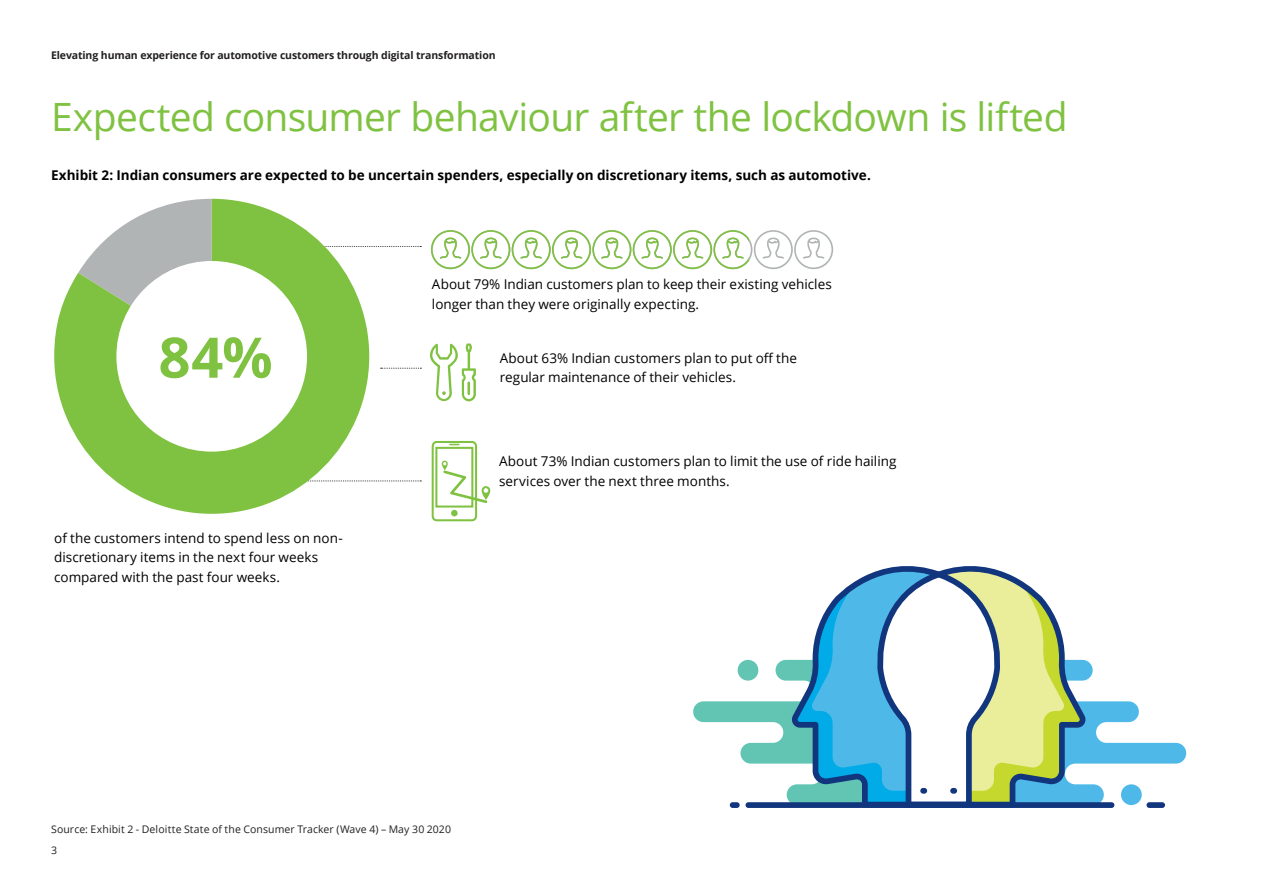
<style>
.page{position:relative;width:1263px;height:893px;background:#fff}
.page>*{position:absolute;margin:0;border:0;box-sizing:border-box;transform-origin:0 0}
.Subhead_A__8_5_12pt{font:700 55.95px "Open Sans";color:#7fc241}
.Subhead_A__8_5_12pt-2{font:39px "Open Sans";letter-spacing:-.02em;color:#7fc241}
.Subhead_A__8_5_12pt-3{font:13.5px/19.5px "Open Sans";color:#000}
.Subhead_A__8_5_12pt-4{font:700 13.5px "Open Sans";color:#000}
.t1{font:700 10.5px "Open Sans";letter-spacing:-.01em;color:#231f20}
.End_notes__7_9_5pt{font:10.5px "Open Sans";letter-spacing:.01em;color:#231f20}
</style>
<div class="page">
<svg style="left:431px;top:230px;width:402px;height:39px"></svg>
<svg style="left:369px;top:246px;width:52px;height:1px"></svg>
<svg style="left:381px;top:368px;width:40px;height:1px"></svg>
<svg style="left:369px;top:480px;width:52px;height:1px"></svg>
<svg style="left:54px;top:199px;width:315px;height:315px;fill:#7fc241"></svg>
<div style="left:116px;top:261px;width:191px;height:191px;background:#fff;border-radius:50%"></div>
<svg style="left:431px;top:441px;width:59px;height:81px"></svg>
<div style="left:451px;top:510px;width:7px;height:6px;background:#7fc241;border-radius:50%"></div>
<svg style="left:430px;top:343px;width:46px;height:58px"></svg>
<div style="left:745px;top:802px;width:369px;height:6px;background:#11367e;border-radius:3px"></div>
<div style="left:730px;top:802px;width:10px;height:6px;background:#11367e;border-radius:3px"></div>
<div style="left:1146px;top:802px;width:19px;height:6px;background:#11367e;border-radius:3px"></div>
<svg style="left:693px;top:659px;width:493px;height:146px"></svg>
<svg style="left:791px;top:571px;width:85px;height:234px"></svg>
<svg style="left:876px;top:566px;width:210px;height:239px"></svg>
<p class="t1" style="left:51px;top:48px;width:446px">Elevating human experience for automotive customers through digital transformation</p>
<p class="Subhead_A__8_5_12pt-2" style="left:51px;top:91px;width:1018px">Expected consumer behaviour after the lockdown is lifted</p>
<p class="Subhead_A__8_5_12pt-4" style="left:51px;top:166px;width:821px">Exhibit 2: Indian consumers are expected to be uncertain spenders, especially on discretionary items, such as automotive.</p>
<p class="Subhead_A__8_5_12pt" style="left:158px;top:318px;width:116px">84%</p>
<p class="Subhead_A__8_5_12pt-3" style="left:54px;top:528px;width:290px">of the customers intend to spend less on non&shy;discretionary items in the next four weeks compared with the past four weeks.</p>
<p class="Subhead_A__8_5_12pt-3" style="left:432px;top:274px;width:401px">About 79% Indian customers plan to keep their existing vehicles longer than they were originally expecting.</p>
<p class="Subhead_A__8_5_12pt-3" style="left:500px;top:348px;width:299px">About 63% Indian customers plan to put off the regular maintenance of their vehicles.</p>
<p class="Subhead_A__8_5_12pt-3" style="left:499px;top:451px;width:399px">About 73% Indian customers plan to limit the use of ride hailing services over the next three months.</p>
<p class="End_notes__7_9_5pt" style="left:51px;top:822px;width:401px">Source: Exhibit 2 - Deloitte State of the Consumer Tracker (Wave 4) – May 30 2020</p>
<p class="End_notes__7_9_5pt" style="left:51px;top:843px;width:8px">3</p>
</div>
